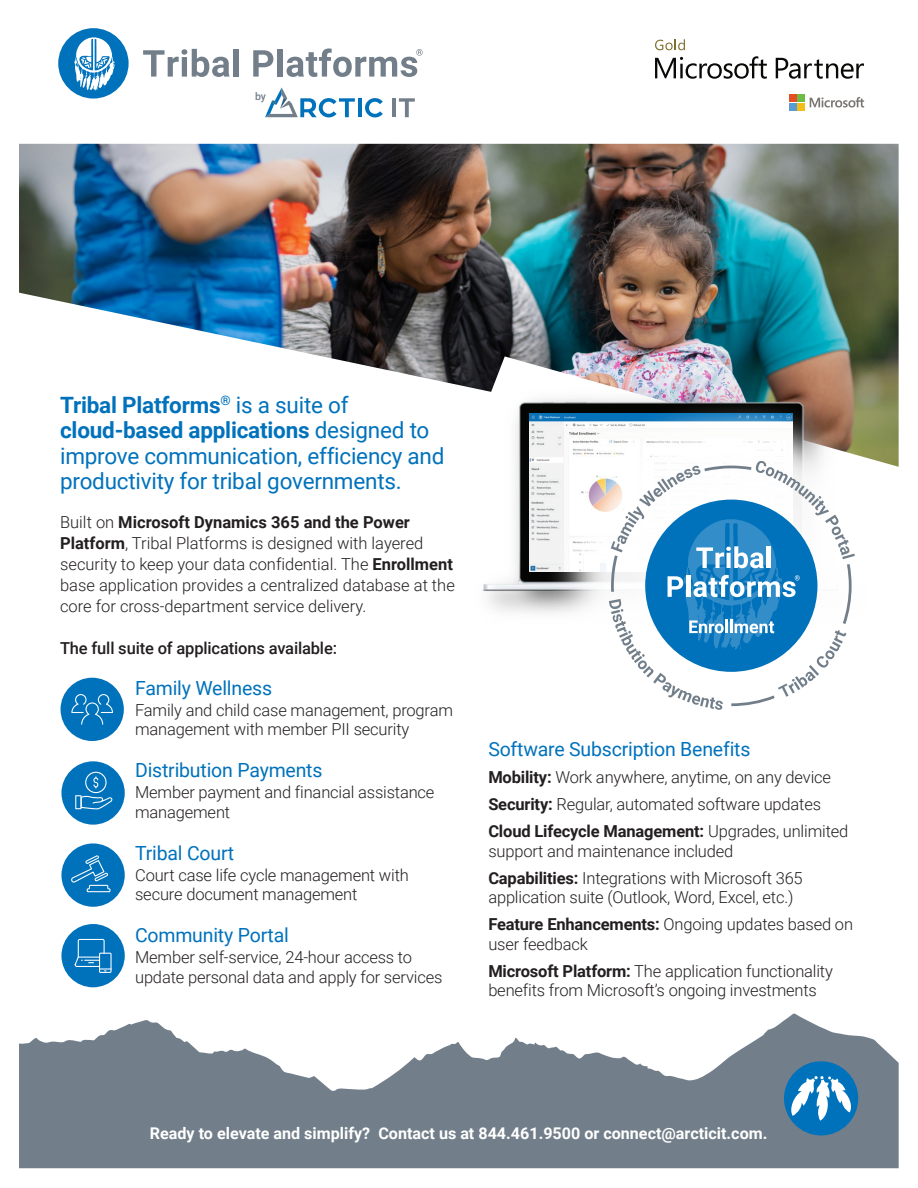
<style>
.page{position:relative;width:918px;height:1188px;background:#fff}
.page>*{position:absolute;margin:0;border:0;box-sizing:border-box;transform-origin:0 0}
.t1{font:22.5px/25.5px "Roboto";letter-spacing:-.01em;color:#0072bc}
.t2{font:19.5px "Roboto";letter-spacing:-.01em;color:#0072bc}
.t3{font:300 16.5px/27px "Roboto";letter-spacing:-.01em;color:#231f20}
.t4{font:500 16.5px "Roboto";letter-spacing:-.01em;color:#231f20}
.t5{font:700 16.2px "Roboto";color:#fff}
.t6{font:500 10.5px "Roboto";color:#727f8a}
.s1{font-weight:700}
</style>
<div class="page">
<div style="left:61px;top:761px;width:64px;height:64px;background:#0072bc;border-radius:50%"></div>
<svg style="left:75px;top:772px;width:38px;height:37px"></svg>
<svg style="left:19px;top:1014px;width:880px;height:154px;fill:#727f8a"></svg>
<div style="left:784px;top:1061px;width:74px;height:74px;background:#0072bc;border-radius:50%"></div>
<svg style="left:788px;top:1076px;width:66px;height:45px"></svg>
<img style="left:19px;top:144px;width:880px;height:245px">
<svg style="left:655px;top:56px;width:112px;height:23px"></svg>
<svg style="left:776px;top:58px;width:88px;height:21px"></svg>
<svg style="left:810px;top:97px;width:54px;height:11px"></svg>
<div style="left:789px;top:94px;width:7px;height:8px;background:#e44e25"></div>
<div style="left:797px;top:94px;width:8px;height:8px;background:#6dbc44"></div>
<div style="left:789px;top:103px;width:7px;height:8px;background:#599cd4"></div>
<div style="left:797px;top:103px;width:8px;height:8px;background:#f3bf17"></div>
<svg style="left:655px;top:39px;width:30px;height:11px"></svg>
<hr style="left:358px;top:98px;width:4px;height:19px;background:#0072bc">
<svg style="left:365px;top:98px;width:18px;height:19px"></svg>
<hr style="left:392px;top:98px;width:4px;height:19px;background:#727f8a">
<svg style="left:399px;top:98px;width:16px;height:19px"></svg>
<svg style="left:265px;top:87px;width:90px;height:30px"></svg>
<svg style="left:143px;top:49px;width:87px;height:28px"></svg>
<div style="left:233px;top:49px;width:6px;height:28px;background:#727f8a"></div>
<svg style="left:253px;top:50px;width:20px;height:27px"></svg>
<div style="left:277px;top:49px;width:6px;height:28px;background:#727f8a"></div>
<svg style="left:287px;top:48px;width:136px;height:29px"></svg>
<div style="left:58px;top:28px;width:71px;height:71px;background:#0072bc;border-radius:50%"></div>
<svg style="left:74px;top:37px;width:41px;height:54px"></svg>
<div style="left:61px;top:924px;width:64px;height:63px;background:#0072bc;border-radius:50%"></div>
<svg style="left:75px;top:939px;width:37px;height:34px"></svg>
<div style="left:61px;top:678px;width:63px;height:63px;background:#0072bc;border-radius:50%"></div>
<svg style="left:71px;top:694px;width:42px;height:31px"></svg>
<div style="left:61px;top:843px;width:64px;height:64px;background:#0072bc;border-radius:50%"></div>
<svg style="left:71px;top:855px;width:40px;height:37px"></svg>
<img style="left:452px;top:361px;width:436px;height:28px">
<img style="left:471px;top:380px;width:380px;height:233px">
<img style="left:530px;top:413px;width:6px;height:158px">
<img style="left:536px;top:389px;width:363px;height:224px">
<img style="left:568px;top:420px;width:328px;height:193px">
<svg style="left:609px;top:461px;width:246px;height:249px"></svg>
<p class="t6" style="left:255px;top:89px;width:12px">by</p>
<h1 class="t1" style="left:60px;top:391px;width:386px"><span class="s1">Tribal Platforms</span><sup>®</sup> is a suite of <span class="s1">cloud-based applications</span> designed to improve communication, efficiency and productivity for tribal governments.</h1>
<p class="t3" style="left:60px;top:511px;width:396px;line-height:21px">Built on <span class="s1">Microsoft Dynamics 365 and the Power Platform</span>, Tribal Platforms is designed with layered security to keep your data confidential. The <span class="s1">Enrollment </span>base application provides a centralized database at the core for cross-department service delivery.</p>
<p class="t4" style="left:60px;top:637px;width:278px">The full suite of applications available:</p>
<p class="t2" style="left:135px;top:674px;width:138px">Family Wellness</p>
<p class="t3" style="left:135px;top:699px;width:319px;line-height:19.5px">Family and child case management, program management with member PII security</p>
<p class="t2" style="left:135px;top:756px;width:189px">Distribution Payments</p>
<p class="t3" style="left:135px;top:782px;width:301px;line-height:19.5px">Member payment and financial assistance management</p>
<p class="t2" style="left:135px;top:839px;width:101px">Tribal Court</p>
<p class="t3" style="left:135px;top:864px;width:275px;line-height:19.5px">Court case life cycle management with secure document management</p>
<p class="t2" style="left:135px;top:921px;width:155px">Community Portal</p>
<p class="t3" style="left:135px;top:947px;width:309px;line-height:19.5px">Member self-service, 24-hour access to update personal data and apply for services</p>
<p class="t2" style="left:488px;top:736px;width:264px">Software Subscription Benefits</p>
<p class="t3" style="left:488px;top:763px;width:362px"><span class="s1">Mobility:</span> Work anywhere, anytime, on any device<br><span class="s1">Security:</span> Regular, automated software updates<br><span class="s1">Cloud Lifecycle Management:</span> Upgrades, unlimited</p>
<p class="t3" style="left:488px;top:837px;width:316px">support and maintenance included<br><span class="s1">Capabilities:</span> Integrations with Microsoft 365</p>
<p class="t3" style="left:488px;top:883px;width:366px">application suite (Outlook, Word, Excel, etc.)<br><span class="s1">Feature Enhancements:</span> Ongoing updates based on</p>
<p class="t3" style="left:488px;top:930px;width:346px">user feedback<br><span class="s1">Microsoft Platform:</span> The application functionality</p>
<p class="t3" style="left:488px;top:976px;width:330px">benefits from Microsoft’s ongoing investments</p>
<p class="t5" style="left:150px;top:1121px;width:619px">Ready to elevate and simplify? Contact us at 844.461.9500 or connect@arcticit.com.</p>
</div>
